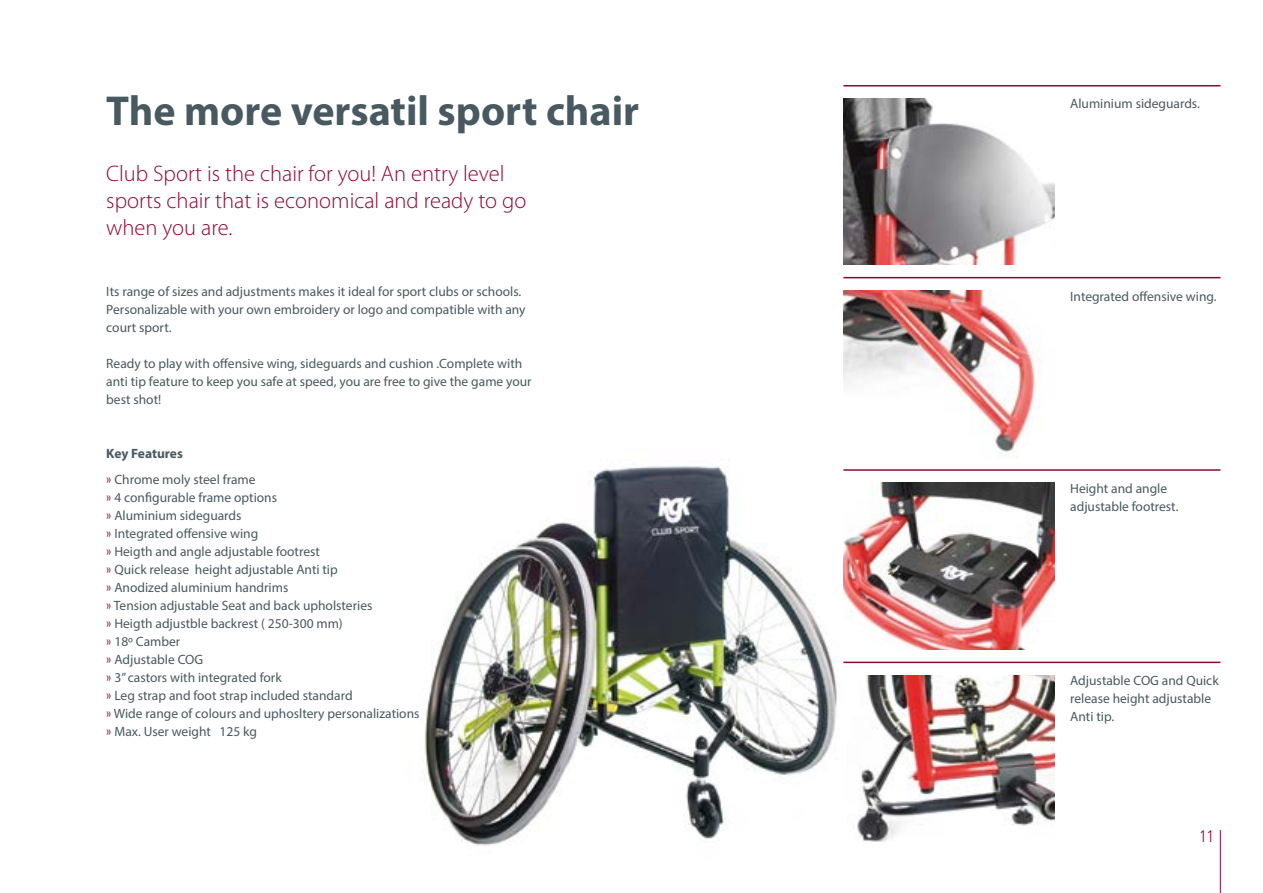
<style>
.page{position:relative;width:1263px;height:893px;background:#fff}
.page>*{position:absolute;margin:0;border:0;box-sizing:border-box;transform-origin:0 0}
.t1{font:700 42px "Myriad Pro";color:#495960}
.t2{font:300 22.5px/27px "Myriad Pro";color:#900730}
.t3{font:16.5px "Univers Com 47 Light Cond";color:#900730}
.t4{font:13.5px/18px "Myriad Pro";color:#495960}
.s1{font-weight:700}
.s2{font-family:"Univers Com 47 Light Cond";color:#900730}
</style>
<div class="page">
<hr style="left:1220px;top:830px;width:1px;height:63px;background:#900730">
<img style="left:424px;top:466px;width:422px;height:380px">
<img style="left:843px;top:98px;width:211px;height:167px">
<img style="left:843px;top:483px;width:211px;height:167px">
<hr style="left:843px;top:469px;width:377px;height:2px;background:#900730">
<img style="left:843px;top:675px;width:211px;height:167px">
<hr style="left:843px;top:662px;width:377px;height:1px;background:#900730">
<img style="left:843px;top:290px;width:193px;height:167px">
<hr style="left:843px;top:277px;width:377px;height:1px;background:#900730">
<hr style="left:843px;top:85px;width:377px;height:2px;background:#900730">
<h1 class="t1" style="left:106px;top:84px;width:534px">The more versatil sport chair</h1>
<h2 class="t2" style="left:106px;top:160px;width:421px">Club Sport is the chair for you! An entry level sports chair that is economical and ready to go when you are.</h2>
<p class="t4" style="left:106px;top:282px;width:421px">Its range of sizes and adjustments makes it ideal for sport clubs or schools.<br>Personalizable with your own embroidery or logo and compatible with any court sport.</p>
<p class="t4" style="left:106px;top:354px;width:427px">Ready to play with offensive wing, sideguards and cushion .Complete with anti tip feature to keep you safe at speed, you are free to give the game your best shot!</p>
<p class="t4" style="left:106px;top:440px;width:151px;line-height:26.5px"><span class="s1">Key Features<br></span><span class="s2">»</span> Chrome moly steel frame</p>
<p class="t4" style="left:106px;top:489px;width:315px"><span class="s2">»</span> 4 configurable frame options<br><span class="s2">»</span> Aluminium sideguards<br><span class="s2">»</span> Integrated offensive wing<br><span class="s2">»</span> Heigth and angle adjustable footrest<br><span class="s2">»</span> Quick release height adjustable Anti tip<br><span class="s2">»</span> Anodized aluminium handrims<br><span class="s2">»</span> Tension adjustable Seat and back upholsteries<br><span class="s2">»</span> Heigth adjustble backrest ( 250-300 mm)<br><span class="s2">»</span> 18º Camber<br><span class="s2">»</span> Adjustable COG<br><span class="s2">»</span> 3” castors with integrated fork<br><span class="s2">»</span> Leg strap and foot strap included standard<br><span class="s2">»</span> Wide range of colours and uphosltery personalizations <span class="s2">»</span> Max. User weight 125 kg</p>
<p class="t4" style="left:1070px;top:94px;width:131px">Aluminium sideguards.</p>
<p class="t4" style="left:1070px;top:287px;width:148px">Integrated offensive wing.</p>
<p class="t4" style="left:1070px;top:479px;width:110px">Height and angle adjustable footrest.</p>
<p class="t4" style="left:1070px;top:671px;width:150px">Adjustable COG and Quick release height adjustable<br>Anti tip.</p>
<p class="t3" style="left:1199px;top:826px;width:16px">11</p>
</div>
